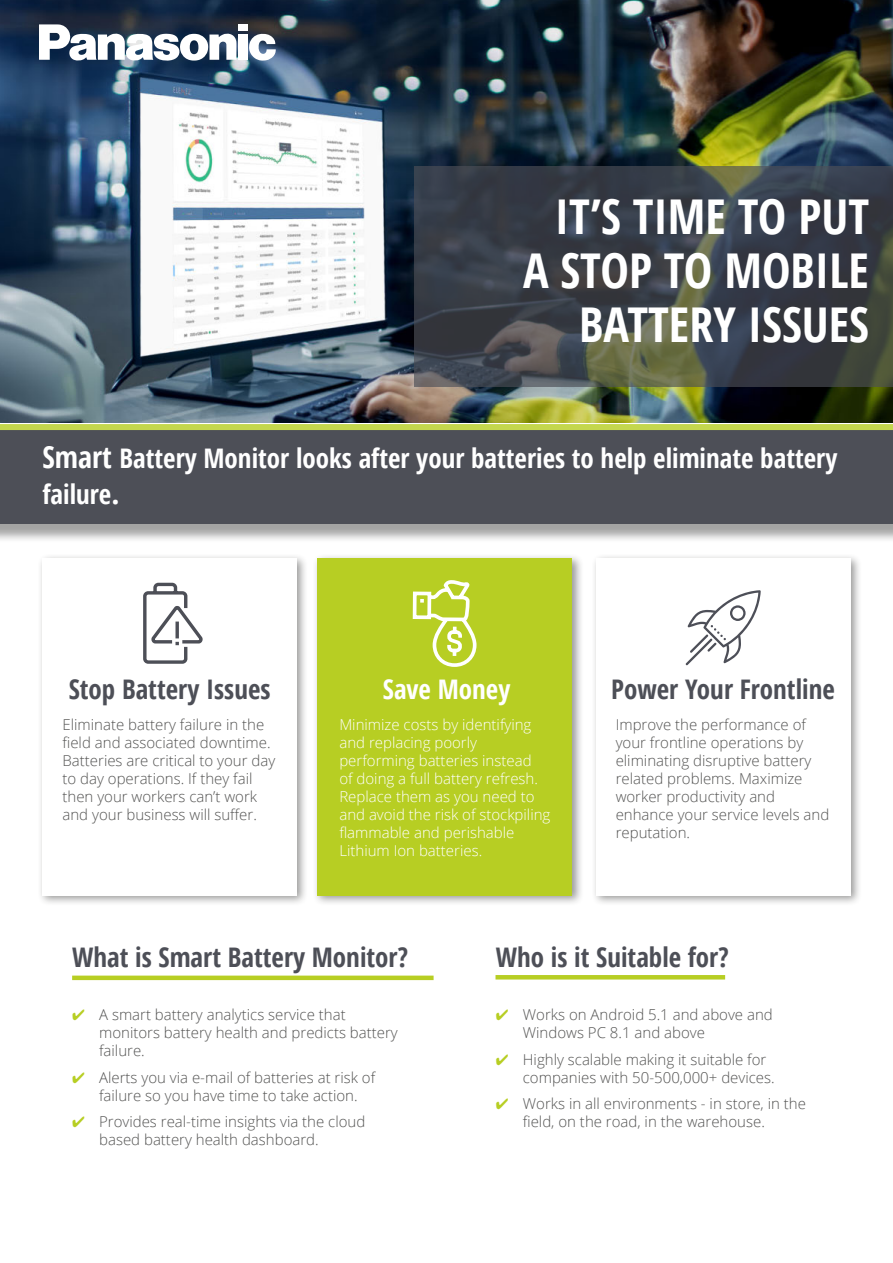
<style>
.page{position:relative;width:893px;height:1263px;background:#fff}
.page>*{position:absolute;margin:0;border:0;box-sizing:border-box;transform-origin:0 0}
.Slogan{font:700 48px/54px "Open Sans Condensed";color:#fff;text-align:right}
.Under_Slogan_Text{font:700 27px/36px "Open Sans Condensed";color:#fff}
.Section_Title{font:700 27px "Open Sans Condensed";color:#4d4f57}
.Service_Title{font:700 27px "Open Sans Condensed";color:#4d4f57}
.Service_Title-2{font:700 27px "Open Sans Condensed";color:#fff}
.Service_Text_2{font:300 15px/18px "Open Sans";color:#545453}
.Service_Text{font:300 15px/18px "Open Sans";color:#fff}
.s1{font-size:30px}
.s2{color:#b7ce23}
</style>
<div class="page">
<div style="left:0;top:432px;width:893px;height:111px;background:#1a1a18;opacity:.4"></div>
<div style="left:0;top:430px;width:893px;height:94px;background:#4d4f57"></div>
<img style="left:0;top:0;width:893px;height:423px">
<div style="left:313px;top:553px;width:271px;height:354px;background:#1a1a18;opacity:.45"></div>
<div style="left:318px;top:558px;width:254px;height:337px;background:#b7ce23"></div>
<svg style="left:413px;top:580px;width:63px;height:87px"></svg>
<div style="left:37px;top:553px;width:272px;height:354px;background:#1a1a18;opacity:.45"></div>
<div style="left:43px;top:558px;width:254px;height:337px;background:#fff"></div>
<svg style="left:143px;top:583px;width:60px;height:81px"></svg>
<div style="left:591px;top:553px;width:271px;height:354px;background:#1a1a18;opacity:.45"></div>
<div style="left:596px;top:558px;width:254px;height:337px;background:#fff"></div>
<svg style="left:686px;top:590px;width:75px;height:75px"></svg>
<svg style="left:415px;top:166px;width:478px;height:220px;background:#3e4347"></svg>
<div style="left:0;top:424px;width:893px;height:6px;background:#c4d74d"></div>
<div style="left:72px;top:975px;width:362px;height:5px;background:#b7ce23"></div>
<hr style="left:495px;top:975px;width:230px;height:4px;background:#b7ce23">
<svg style="left:249px;top:34px;width:27px;height:27px"></svg>
<div style="left:238px;top:24px;width:10px;height:7px;background:#fff"></div>
<div style="left:238px;top:35px;width:10px;height:25px;background:#fff"></div>
<svg style="left:39px;top:24px;width:197px;height:37px"></svg>
<p class="Slogan" style="left:523px;top:188px;width:348px">IT’S TIME TO PUT<br>A STOP TO MOBILE<br>BATTERY ISSUES</p>
<p class="Under_Slogan_Text" style="left:43px;top:439px;width:796px"><span class="s1">Smart</span> Battery Monitor looks after your batteries to help eliminate battery failure<span class="s1">.</span></p>
<p class="Service_Title" style="left:69px;top:671px;width:203px">Stop Battery Issues</p>
<p class="Service_Title-2" style="left:383px;top:671px;width:129px">Save Money</p>
<p class="Service_Title" style="left:611px;top:671px;width:225px">Power Your Frontline</p>
<p class="Service_Text" style="left:339px;top:715px;width:213px">Minimize costs by identifying and replacing poorly performing batteries instead<br>of doing a full battery refresh.<br>Replace them as you need to and avoid the risk of stockpiling flammable and perishable<br>Lithium Ion batteries.</p>
<p class="Service_Text_2" style="left:63px;top:715px;width:214px">Eliminate battery failure in the field and associated downtime.<br>Batteries are critical to your day to day operations. If they fail then your workers can’t work and your business will suffer.</p>
<p class="Service_Text_2" style="left:616px;top:715px;width:215px">Improve the performance of your frontline operations by eliminating disruptive battery related problems. Maximize worker productivity and enhance your service levels and reputation.</p>
<p class="Section_Title" style="left:72px;top:938px;width:337px">What is Smart Battery Monitor?</p>
<p class="Service_Text_2" style="left:99px;top:1005px;width:300px;text-indent:-27px"><span class="s2">✔</span> A smart battery analytics service that monitors battery health and predicts battery failure.</p>
<p class="Service_Text_2" style="left:99px;top:1068px;width:278px;text-indent:-27px"><span class="s2">✔</span> Alerts you via e-mail of batteries at risk of failure so you have time to take action.</p>
<p class="Service_Text_2" style="left:99px;top:1112px;width:268px;text-indent:-27px"><span class="s2">✔</span> Provides real-time insights via the cloud based battery health dashboard.</p>
<p class="Section_Title" style="left:496px;top:938px;width:234px">Who is it Suitable for?</p>
<p class="Service_Text_2" style="left:523px;top:1005px;width:251px;text-indent:-27px"><span class="s2">✔</span> Works on Android 5.1 and above and<br>Windows PC 8.1 and above</p>
<p class="Service_Text_2" style="left:523px;top:1050px;width:253px;text-indent:-27px"><span class="s2">✔</span> Highly scalable making it suitable for companies with 50-500,000+ devices.</p>
<p class="Service_Text_2" style="left:523px;top:1094px;width:285px;text-indent:-27px"><span class="s2">✔</span> Works in all environments - in store, in the field, on the road, in the warehouse.</p>
</div>
